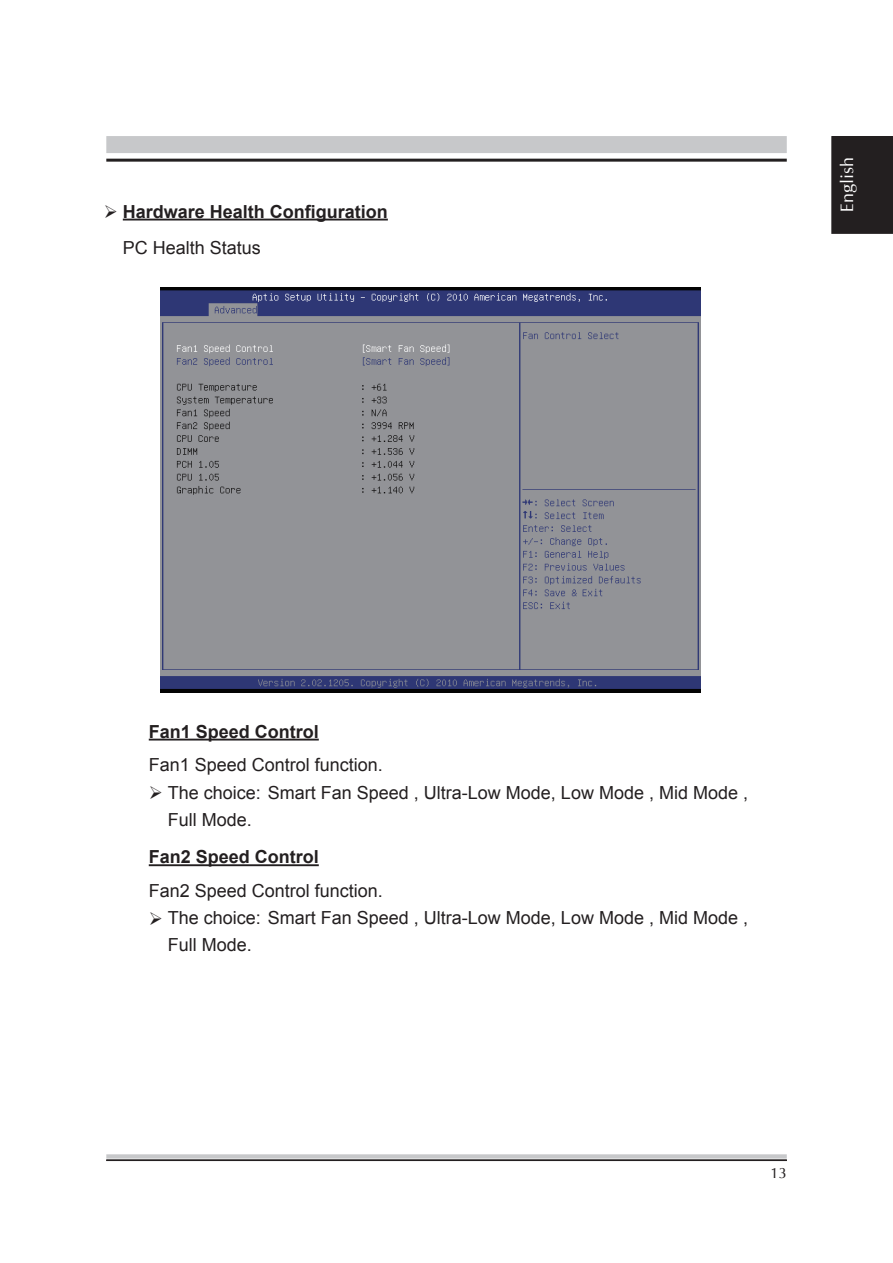
<style>
.page{position:relative;width:893px;height:1263px;background:#fff}
.page>*{position:absolute;margin:0;border:0;box-sizing:border-box;transform-origin:0 0}
.t1{font:18px/27px "Arial";color:#231f20}
.t2{font:700 18px "Arial";color:#231f20}
.t3{font:18px "Cg Omega";color:#fff}
.t4{font:15px "Cg Omega";color:#231f20}
</style>
<div class="page">
<hr style="left:106px;top:159px;width:681px;height:3px;background:#231f20">
<div style="left:108px;top:138px;width:677px;height:14px;background:#c7c8ca"></div>
<div style="left:106px;top:136px;width:681px;height:17px;border:3px solid #c7c8ca"></div>
<div style="left:106px;top:1154px;width:681px;height:4px;border:2px solid #c7c8ca"></div>
<div style="left:106px;top:1159px;width:681px;height:2px;border:1px solid #231f20"></div>
<div style="left:831px;top:136px;width:62px;height:98px;background:#231f20"></div>
<hr style="left:123px;top:219px;width:265px;height:1px;background:#231f20">
<hr style="left:149px;top:739px;width:170px;height:1px;background:#231f20">
<hr style="left:149px;top:864px;width:170px;height:2px;background:#231f20">
<img style="left:160px;top:287px;width:540px;height:405px">
<svg style="left:122px;top:218px;width:14px;height:1px"></svg>
<p class="t2" style="left:104px;top:199px;width:286px">➢ Hardware Health Configuration</p>
<p class="t1" style="left:123px;top:234px;width:140px">PC Health Status</p>
<p class="t3" style="left:837px;top:212px;width:57px;rotate:-90deg">English</p>
<p class="t2" style="left:149px;top:719px;width:172px">Fan1 Speed Control</p>
<p class="t1" style="left:149px;top:751px;width:236px">Fan1 Speed Control function.</p>
<p class="t1" style="left:168px;top:779px;width:582px;text-indent:-19px">➢ The choice: Smart Fan Speed , Ultra-Low Mode, Low Mode , Mid Mode ,<br>Full Mode.</p>
<p class="t2" style="left:149px;top:845px;width:172px">Fan2 Speed Control</p>
<p class="t1" style="left:149px;top:877px;width:236px">Fan2 Speed Control function.</p>
<p class="t1" style="left:168px;top:904px;width:582px;text-indent:-19px">➢ The choice: Smart Fan Speed , Ultra-Low Mode, Low Mode , Mid Mode ,<br>Full Mode.</p>
<p class="t4" style="left:770px;top:1164px;width:8px">13</p>
</div>
